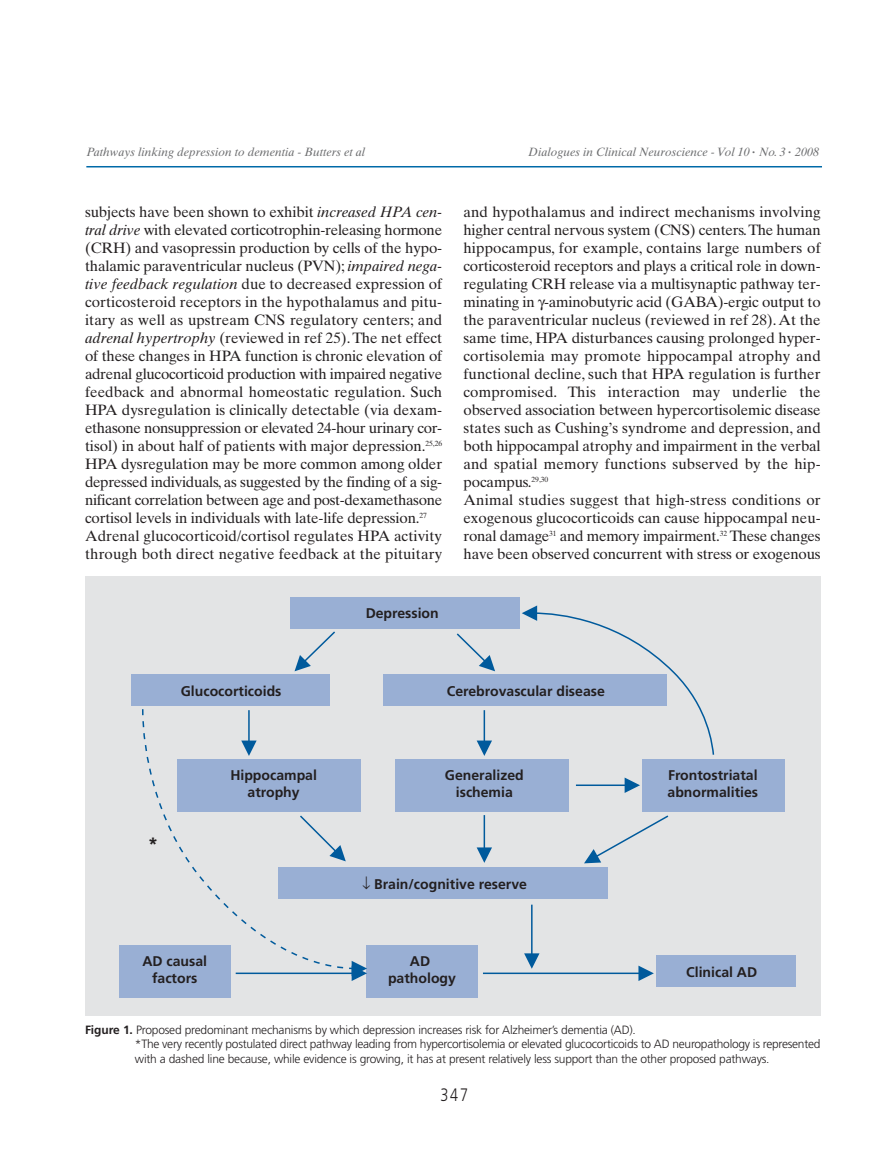
<style>
.page{position:relative;width:893px;height:1149px;background:#fff}
.page>*{position:absolute;margin:0;border:0;box-sizing:border-box;transform-origin:0 0}
.t1{font:300 18px "Frutiger";color:#231f20;scale:.8 1}
.t2{font:700 17.85px "Frutiger";color:#231f20}
.t3{font:15px/18px "Times Ten";letter-spacing:-.005em;color:#231f20}
.t4{font:700 14.1px/16.8px "Frutiger";color:#231f20;text-align:center}
.t5{font:300 12px/14.2px "Frutiger";letter-spacing:-.015em;color:#231f20}
.t6{font:italic 12px "Times Ten";color:#6d6e70}
.s1{font-style:italic}
.s2{font-weight:700}
</style>
<div class="page">
<hr style="left:86px;top:166px;width:736px;height:1px;background:#006aa8">
<div style="left:85px;top:576px;width:736px;height:439px;background:#e3e4e5"></div>
<div style="left:290px;top:596px;width:230px;height:32px;background:#99afd4"></div>
<div style="left:656px;top:955px;width:139px;height:31px;background:#99afd4"></div>
<div style="left:131px;top:674px;width:199px;height:32px;background:#99afd4"></div>
<div style="left:177px;top:759px;width:184px;height:52px;background:#99afd4"></div>
<div style="left:119px;top:944px;width:112px;height:53px;background:#99afd4"></div>
<div style="left:366px;top:944px;width:112px;height:53px;background:#99afd4"></div>
<div style="left:396px;top:759px;width:173px;height:52px;background:#99afd4"></div>
<div style="left:642px;top:759px;width:143px;height:52px;background:#99afd4"></div>
<div style="left:278px;top:867px;width:330px;height:32px;background:#99afd4"></div>
<div style="left:383px;top:674px;width:284px;height:32px;background:#99afd4"></div>
<hr style="left:576px;top:784px;width:49px;height:1px;background:#005a9c">
<svg style="left:625px;top:777px;width:15px;height:15px"></svg>
<hr style="left:531px;top:904px;width:2px;height:49px;background:#005a9c">
<svg style="left:524px;top:953px;width:15px;height:15px"></svg>
<hr style="left:484px;top:814px;width:1px;height:34px;background:#005a9c">
<svg style="left:477px;top:847px;width:15px;height:15px"></svg>
<hr style="left:484px;top:710px;width:1px;height:31px;background:#005a9c">
<svg style="left:477px;top:740px;width:15px;height:15px"></svg>
<svg style="left:584px;top:815px;width:85px;height:48px"></svg>
<svg style="left:456px;top:633px;width:39px;height:38px"></svg>
<svg style="left:295px;top:631px;width:40px;height:40px"></svg>
<hr style="left:236px;top:972px;width:116px;height:1px;background:#005a9c">
<svg style="left:352px;top:963px;width:15px;height:17px"></svg>
<hr style="left:483px;top:972px;width:156px;height:1px;background:#005a9c">
<svg style="left:638px;top:965px;width:16px;height:15px"></svg>
<svg style="left:522px;top:605px;width:193px;height:150px"></svg>
<svg style="left:141px;top:709px;width:216px;height:260px"></svg>
<p class="t6" style="left:87px;top:147px;width:280px">Pathways linking depression to dementia - Butters et al</p>
<p class="t6" style="left:528px;top:147px;width:292px">Dialogues in Clinical Neuroscience - Vol 10 <sup>.</sup> No. 3 <sup>.</sup> 2008</p>
<p class="t3" style="left:85px;top:204px;width:359px">subjects have been shown to exhibit <span class="s1">increased HPA cen&shy;tral drive</span> with elevated corticotrophin-releasing hormone (CRH) and vasopressin production by cells of the hypo&shy;thalamic paraventricular nucleus (PVN); <span class="s1">impaired nega&shy;tive feedback regulation</span> due to decreased expression of corticosteroid receptors in the hypothalamus and pitu&shy;itary as well as upstream CNS regulatory centers; and <span class="s1">adrenal hypertrophy</span> (reviewed in ref 25). The net effect of these changes in HPA function is chronic elevation of adrenal glucocorticoid production with impaired negative feedback and abnormal homeostatic regulation. Such HPA dysregulation is clinically detectable (via dexam&shy;ethasone nonsuppression or elevated 24-hour urinary cor&shy;tisol) in about half of patients with major depression.<sup>25,26<br></sup>HPA dysregulation may be more common among older depressed individuals, as suggested by the finding of a sig&shy;nificant correlation between age and post-dexamethasone cortisol levels in individuals with late-life depression.<sup>27<br></sup>Adrenal glucocorticoid/cortisol regulates HPA activity through both direct negative feedback at the pituitary</p>
<p class="t3" style="left:463px;top:204px;width:359px">and hypothalamus and indirect mechanisms involving higher central nervous system (CNS) centers.The human hippocampus, for example, contains large numbers of corticosteroid receptors and plays a critical role in down&shy;regulating CRH release via a multisynaptic pathway ter&shy;minating in -aminobutyric acid (GABA)-ergic output to the paraventricular nucleus (reviewed in ref 28). At the same time, HPA disturbances causing prolonged hyper&shy;cortisolemia may promote hippocampal atrophy and functional decline, such that HPA regulation is further compromised. This interaction may underlie the observed association between hypercortisolemic disease states such as Cushing’s syndrome and depression, and both hippocampal atrophy and impairment in the verbal and spatial memory functions subserved by the hip&shy;pocampus.<sup>29,30<br></sup>Animal studies suggest that high-stress conditions or exogenous glucocorticoids can cause hippocampal neu&shy;ronal damage<sup>31</sup> and memory impairment.<sup>32</sup> These changes have been observed concurrent with stress or exogenous</p>
<p class="t4" style="left:181px;top:683px;width:102px">Glucocorticoids</p>
<p class="t4" style="left:366px;top:605px;width:75px">Depression</p>
<p class="t4" style="left:447px;top:683px;width:160px">Cerebrovascular disease</p>
<p class="t2" style="left:148px;top:834px;width:11px">*</p>
<p class="t4" style="left:230px;top:767px;width:88px">Hippocampal atrophy</p>
<p class="t4" style="left:445px;top:767px;width:80px">Generalized ischemia</p>
<p class="t4" style="left:667px;top:767px;width:92px;text-align:left">Frontostriatal abnormalities</p>
<p class="t4" style="left:362px;top:875px;width:166px">↓ Brain/cognitive reserve</p>
<p class="t4" style="left:142px;top:953px;width:66px">AD causal factors</p>
<p class="t4" style="left:388px;top:953px;width:69px">AD pathology</p>
<p class="t4" style="left:686px;top:964px;width:73px">Clinical AD</p>
<p class="t5" style="left:135px;top:1023px;width:687px;text-indent:-50px"><span class="s2">Figure 1.</span> Proposed predominant mechanisms by which depression increases risk for Alzheimer’s dementia (AD).<br>*The very recently postulated direct pathway leading from hypercortisolemia or elevated glucocorticoids to AD neuropathology is represented with a dashed line because, while evidence is growing, it has at present relatively less support than the other proposed pathways.</p>
<p class="t1" style="left:440px;top:1085px;width:36px">347</p>
</div>
